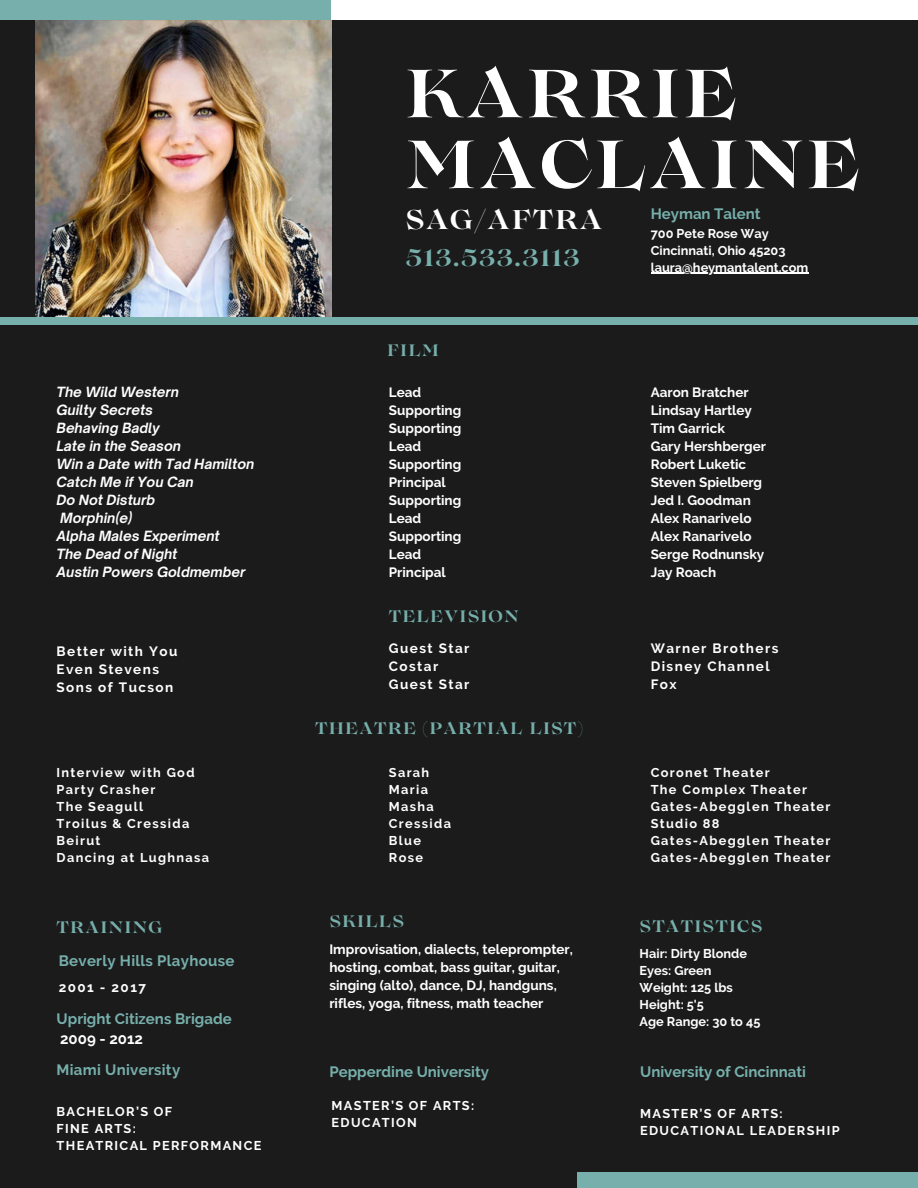
<style>
.page{position:relative;width:918px;height:1188px;background:#1b1b1b}
.page>*{position:absolute;margin:0;border:0;box-sizing:border-box;transform-origin:0 0}
.t1{font:700 67.5px/70.8px "Lovelace";letter-spacing:.06em;color:#fff}
.t2{font:700 27px "Lovelace";letter-spacing:.06em;color:#fff}
.t3{font:700 24px "Lovelace";letter-spacing:.05em;color:#76afab}
.t4{font:700 16.5px "Lovelace";letter-spacing:.07em;color:#76afab}
.t5{font:700 15px/20.2px "Raleway";color:#76afab}
.t6{font:700 15px "Raleway";letter-spacing:.02em;color:#76afab}
.t7{font:700 13.5px "Raleway";color:#fff}
.t8{font:italic 700 13.5px "Open Sauce One";color:#fff}
.t9{font:700 13.5px "Raleway";letter-spacing:.105em;color:#fff}
.t10{font:700 12.75px/17px "Raleway";letter-spacing:.105em;color:#fff}
.t11{font:700 12.75px "Raleway";color:#fff}
.s1{color:#fff}
</style>
<div class="page">
<div style="left:0;top:0;width:332px;height:20px;background:#76afab"></div>
<div style="left:332px;top:0;width:586px;height:20px;background:#fff"></div>
<div style="left:0;top:317px;width:918px;height:8px;background:#76afab"></div>
<img style="left:36px;top:21px;width:295px;height:295px">
<hr style="left:651px;top:273px;width:157px;height:1px;background:#fff">
<div style="left:577px;top:1172px;width:341px;height:16px;background:#76afab"></div>
<p class="t8" style="left:57px;top:383px;width:124px">The Wild Western</p>
<p class="t8" style="left:57px;top:401px;width:98px">Guilty Secrets</p>
<p class="t8" style="left:57px;top:419px;width:105px">Behaving Badly</p>
<p class="t8" style="left:57px;top:437px;width:126px">Late in the Season</p>
<p class="t8" style="left:57px;top:455px;width:199px">Win a Date with Tad Hamilton</p>
<p class="t8" style="left:57px;top:473px;width:139px">Catch Me if You Can</p>
<p class="t8" style="left:57px;top:491px;width:100px">Do Not Disturb</p>
<p class="t8" style="left:60px;top:509px;width:73px">Morphin(e)</p>
<p class="t8" style="left:57px;top:527px;width:165px">Alpha Males Experiment</p>
<p class="t8" style="left:57px;top:545px;width:122px">The Dead of Night</p>
<p class="t8" style="left:57px;top:563px;width:190px">Austin Powers Goldmember</p>
<p class="t9" style="left:57px;top:643px;width:122px">Better with You</p>
<p class="t9" style="left:57px;top:661px;width:104px">Even Stevens</p>
<p class="t9" style="left:57px;top:679px;width:118px">Sons of Tucson</p>
<p class="t10" style="left:57px;top:764px;width:140px">Interview with God</p>
<p class="t10" style="left:57px;top:781px;width:100px">Party Crasher</p>
<h3 class="t10" style="left:57px;top:798px;width:88px">The Seagull</h3>
<p class="t10" style="left:57px;top:815px;width:134px">Troilus &amp; Cressida</p>
<p class="t10" style="left:57px;top:832px;width:45px">Beirut</p>
<p class="t10" style="left:57px;top:849px;width:154px">Dancing at Lughnasa</p>
<p class="t4" style="left:57px;top:921px;width:107px">TRAINING</p>
<p class="t6" style="left:59px;top:951px;width:177px">Beverly Hills Playhouse</p>
<p class="t9" style="left:59px;top:980px;width:89px">2001 - 2017</p>
<h4 class="t5" style="left:57px;top:1008px;width:177px">Upright Citizens Brigade<br><span class="s1">2009 - 2012</span></h4>
<p class="t6" style="left:57px;top:1061px;width:125px">Miami University</p>
<p class="t10" style="left:57px;top:1103px;width:206px">BACHELOR’S OF<br>FINE ARTS:<br>THEATRICAL PERFORMANCE</p>
<h1 class="t1" style="left:405px;top:66px;width:456px">KARRIE<br>MACLAINE</h1>
<h1 class="t2" style="left:405px;top:209px;width:198px">SAG/AFTRA</h1>
<h2 class="t3" style="left:405px;top:248px;width:176px">513.533.3113</h2>
<p class="t5" style="left:651px;top:203px;width:112px">Heyman Talent</p>
<p class="t11" style="left:651px;top:226px;width:120px">700 Pete Rose Way</p>
<p class="t11" style="left:651px;top:243px;width:136px">Cincinnati, Ohio 45203</p>
<p class="t11" style="left:651px;top:260px;width:159px">laura@heymantalent.com</p>
<p class="t4" style="left:387px;top:344px;width:54px">FILM</p>
<p class="t7" style="left:389px;top:384px;width:34px">Lead</p>
<p class="t7" style="left:389px;top:402px;width:74px">Supporting</p>
<p class="t7" style="left:389px;top:420px;width:74px">Supporting</p>
<p class="t7" style="left:389px;top:438px;width:34px">Lead</p>
<p class="t7" style="left:389px;top:456px;width:74px">Supporting</p>
<h3 class="t7" style="left:389px;top:474px;width:58px">Principal</h3>
<p class="t7" style="left:389px;top:492px;width:74px">Supporting</p>
<p class="t7" style="left:389px;top:510px;width:34px">Lead</p>
<p class="t7" style="left:389px;top:528px;width:74px">Supporting</p>
<p class="t7" style="left:389px;top:546px;width:34px">Lead</p>
<p class="t7" style="left:389px;top:564px;width:58px">Principal</p>
<h3 class="t4" style="left:389px;top:610px;width:131px">TELEVISION</h3>
<p class="t9" style="left:389px;top:640px;width:82px">Guest Star</p>
<p class="t7" style="left:389px;top:658px;width:51px">Costar</p>
<p class="t9" style="left:389px;top:676px;width:82px">Guest Star</p>
<p class="t4" style="left:315px;top:722px;width:269px">THEATRE (PARTIAL LIST)</p>
<p class="t10" style="left:389px;top:764px;width:42px">Sarah</p>
<h3 class="t10" style="left:389px;top:781px;width:41px">Maria</h3>
<h4 class="t10" style="left:389px;top:798px;width:47px">Masha</h4>
<h5 class="t10" style="left:389px;top:815px;width:64px">Cressida</h5>
<h4 class="t10" style="left:389px;top:832px;width:34px">Blue</h4>
<h4 class="t10" style="left:389px;top:849px;width:36px">Rose</h4>
<p class="t4" style="left:329px;top:915px;width:76px">SKILLS</p>
<p class="t7" style="left:329px;top:941px;width:245px">Improvisation, dialects, teleprompter,</p>
<p class="t7" style="left:329px;top:959px;width:232px">hosting, combat, bass guitar, guitar,</p>
<p class="t7" style="left:329px;top:977px;width:229px">singing (alto), dance, DJ, handguns,</p>
<p class="t7" style="left:329px;top:995px;width:216px">rifles, yoga, fitness, math teacher</p>
<p class="t7" style="left:651px;top:384px;width:100px">Aaron Bratcher</p>
<h3 class="t7" style="left:651px;top:402px;width:103px">Lindsay Hartley</h3>
<p class="t7" style="left:651px;top:420px;width:76px">Tim Garrick</p>
<p class="t7" style="left:651px;top:438px;width:117px">Gary Hershberger</p>
<p class="t7" style="left:651px;top:456px;width:97px">Robert Luketic</p>
<p class="t7" style="left:651px;top:474px;width:113px">Steven Spielberg</p>
<p class="t7" style="left:651px;top:492px;width:102px">Jed I. Goodman</p>
<p class="t7" style="left:651px;top:510px;width:103px">Alex Ranarivelo</p>
<p class="t7" style="left:651px;top:528px;width:103px">Alex Ranarivelo</p>
<p class="t7" style="left:651px;top:546px;width:115px">Serge Rodnunsky</p>
<p class="t7" style="left:651px;top:564px;width:67px">Jay Roach</p>
<p class="t9" style="left:651px;top:640px;width:129px">Warner Brothers</p>
<p class="t9" style="left:651px;top:658px;width:120px">Disney Channel</p>
<p class="t7" style="left:651px;top:676px;width:27px">Fox</p>
<p class="t10" style="left:651px;top:764px;width:121px">Coronet Theater</p>
<h3 class="t10" style="left:651px;top:781px;width:158px">The Complex Theater</h3>
<p class="t10" style="left:651px;top:798px;width:181px">Gates-Abegglen Theater</p>
<p class="t10" style="left:651px;top:815px;width:70px">Studio 88</p>
<p class="t10" style="left:651px;top:832px;width:181px">Gates-Abegglen Theater</p>
<p class="t10" style="left:651px;top:849px;width:181px">Gates-Abegglen Theater</p>
<p class="t4" style="left:640px;top:920px;width:124px">STATISTICS</p>
<p class="t11" style="left:640px;top:946px;width:109px">Hair: Dirty Blonde</p>
<p class="t11" style="left:640px;top:963px;width:74px">Eyes: Green</p>
<p class="t11" style="left:640px;top:980px;width:95px">Weight: 125 lbs</p>
<p class="t10" style="left:640px;top:996px;width:66px">Height: 5'5</p>
<p class="t11" style="left:640px;top:1014px;width:122px">Age Range: 30 to 45</p>
<h5 class="t5" style="left:329px;top:1061px;width:161px">Pepperdine University</h5>
<h5 class="t5" style="left:640px;top:1061px;width:168px">University of Cincinnati</h5>
<h5 class="t10" style="left:640px;top:1105px;width:201px">MASTER’S OF ARTS:<br>EDUCATIONAL LEADERSHIP</h5>
<h4 class="t10" style="left:332px;top:1098px;width:144px">MASTER’S OF ARTS:<br>EDUCATION</h4>
</div>
